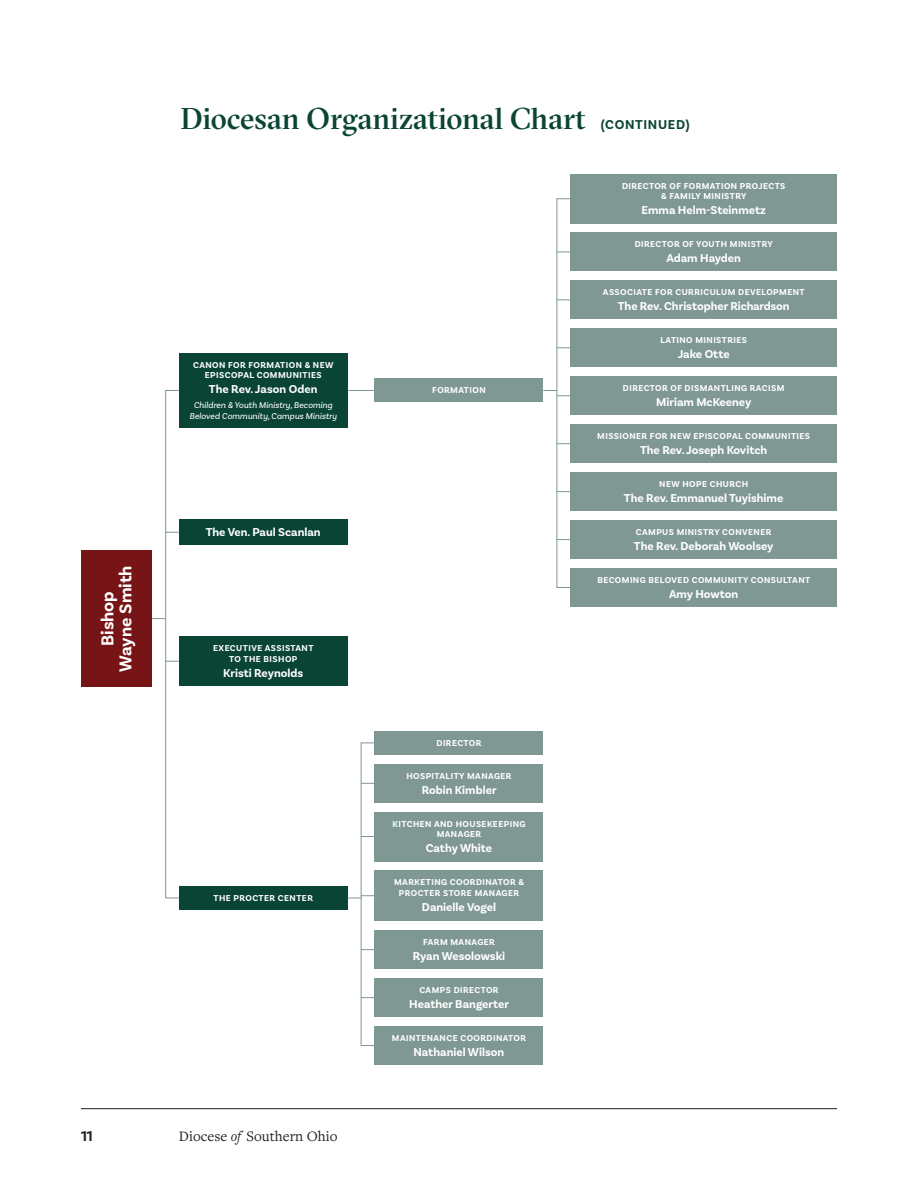
<style>
.page{position:relative;width:918px;height:1188px;background:#fff}
.page>*{position:absolute;margin:0;border:0;box-sizing:border-box;transform-origin:0 0}
.t1{font:500 30px "GT Sectra Fine";color:#094434}
.t2{font:700 18px/18px "Basic Sans";color:#fff;text-align:center}
.t3{font:15px "Freight Text Pro";color:#231f20}
.t4{font:700 15px "Basic Sans";color:#231f20}
.t5{font:700 13.5px "Basic Sans";letter-spacing:.05em;color:#094434}
.t6{font:700 12px "Basic Sans";color:#fff}
.t7{font:700 9px/10.5px "Basic Sans";letter-spacing:.05em;color:#fff;text-align:center}
.t8{font:italic 9px/10.5px "Basic Sans";color:#fff;text-align:center}
.s1{font-style:italic}
</style>
<div class="page">
<hr style="left:81px;top:1108px;width:756px;height:1px;background:#231f20">
<div style="left:179px;top:636px;width:169px;height:50px;background:#094434"></div>
<div style="left:179px;top:519px;width:169px;height:26px;background:#094434"></div>
<hr style="left:165px;top:390px;width:1px;height:508px;background:#809894">
<div style="left:179px;top:886px;width:169px;height:24px;background:#094434"></div>
<svg style="left:165px;top:898px;width:14px;height:1px"></svg>
<div style="left:375px;top:731px;width:168px;height:24px;background:#809894"></div>
<div style="left:375px;top:764px;width:168px;height:39px;background:#809894"></div>
<div style="left:375px;top:812px;width:168px;height:49px;background:#809894"></div>
<div style="left:375px;top:870px;width:168px;height:51px;background:#809894"></div>
<div style="left:375px;top:930px;width:168px;height:39px;background:#809894"></div>
<div style="left:375px;top:978px;width:168px;height:39px;background:#809894"></div>
<div style="left:375px;top:1026px;width:168px;height:39px;background:#809894"></div>
<hr style="left:361px;top:743px;width:1px;height:303px;background:#809894">
<svg style="left:361px;top:743px;width:14px;height:1px"></svg>
<svg style="left:362px;top:783px;width:13px;height:1px"></svg>
<svg style="left:362px;top:836px;width:13px;height:1px"></svg>
<svg style="left:348px;top:895px;width:27px;height:4px"></svg>
<svg style="left:362px;top:949px;width:13px;height:1px"></svg>
<svg style="left:362px;top:997px;width:13px;height:1px"></svg>
<svg style="left:362px;top:1045px;width:13px;height:1px"></svg>
<div style="left:179px;top:353px;width:169px;height:75px;background:#094434"></div>
<div style="left:375px;top:379px;width:168px;height:23px;background:#809894"></div>
<svg style="left:165px;top:390px;width:14px;height:1px"></svg>
<svg style="left:165px;top:532px;width:14px;height:1px"></svg>
<svg style="left:165px;top:661px;width:14px;height:1px"></svg>
<svg style="left:348px;top:390px;width:27px;height:1px"></svg>
<div style="left:570px;top:174px;width:267px;height:49px;background:#809894"></div>
<div style="left:570px;top:280px;width:267px;height:39px;background:#809894"></div>
<div style="left:570px;top:520px;width:267px;height:39px;background:#809894"></div>
<div style="left:570px;top:376px;width:267px;height:39px;background:#809894"></div>
<div style="left:570px;top:328px;width:267px;height:39px;background:#809894"></div>
<div style="left:570px;top:472px;width:267px;height:39px;background:#809894"></div>
<div style="left:570px;top:424px;width:267px;height:39px;background:#809894"></div>
<div style="left:570px;top:232px;width:267px;height:39px;background:#809894"></div>
<div style="left:570px;top:568px;width:267px;height:39px;background:#809894"></div>
<hr style="left:556px;top:199px;width:1px;height:389px;background:#809894">
<svg style="left:557px;top:299px;width:13px;height:1px"></svg>
<svg style="left:557px;top:347px;width:13px;height:1px"></svg>
<svg style="left:543px;top:390px;width:27px;height:6px"></svg>
<svg style="left:557px;top:443px;width:13px;height:1px"></svg>
<svg style="left:557px;top:491px;width:13px;height:1px"></svg>
<svg style="left:557px;top:539px;width:13px;height:1px"></svg>
<svg style="left:557px;top:587px;width:13px;height:1px"></svg>
<svg style="left:557px;top:198px;width:13px;height:1px"></svg>
<svg style="left:557px;top:252px;width:13px;height:1px"></svg>
<div style="left:81px;top:550px;width:71px;height:137px;background:#771415"></div>
<svg style="left:152px;top:618px;width:13px;height:1px"></svg>
<h1 class="t1" style="left:180px;top:101px;width:407px">Diocesan Organizational Chart</h1>
<h3 class="t5" style="left:601px;top:116px;width:90px">(CONTINUED)</h3>
<p class="t7" style="left:622px;top:181px;width:165px">DIRECTOR OF FORMATION PROJECTS &amp; FAMILY MINISTRY</p>
<h3 class="t6" style="left:641px;top:203px;width:126px">Emma Helm-Steinmetz</h3>
<p class="t7" style="left:635px;top:239px;width:140px">DIRECTOR OF YOUTH MINISTRY</p>
<h3 class="t6" style="left:666px;top:251px;width:76px">Adam Hayden</h3>
<p class="t7" style="left:603px;top:287px;width:203px">ASSOCIATE FOR CURRICULUM DEVELOPMENT</p>
<h3 class="t6" style="left:618px;top:299px;width:173px">The Rev. Christopher Richardson</h3>
<p class="t7" style="left:193px;top:360px;width:142px">CANON FOR FORMATION &amp; NEW<br>EPISCOPAL COMMUNITIES</p>
<h3 class="t6" style="left:209px;top:382px;width:110px">The Rev. Jason Oden</h3>
<p class="t8" style="left:190px;top:400px;width:149px">Children &amp; Youth Ministry, Becoming<br>Beloved Community, Campus Ministry</p>
<h2 class="t2" style="left:99px;top:672px;width:108px;rotate:-90deg">Bishop<br>Wayne Smith</h2>
<h3 class="t6" style="left:206px;top:525px;width:117px">The Ven. Paul Scanlan</h3>
<p class="t7" style="left:213px;top:643px;width:102px">EXECUTIVE ASSISTANT<br>TO THE BISHOP</p>
<h3 class="t6" style="left:223px;top:666px;width:82px">Kristi Reynolds</h3>
<p class="t7" style="left:213px;top:893px;width:101px">THE PROCTER CENTER</p>
<h3 class="t4" style="left:81px;top:1127px;width:13px">11</h3>
<h3 class="t3" style="left:179px;top:1126px;width:160px">Diocese <span class="s1">of</span> Southern Ohio</h3>
<p class="t7" style="left:432px;top:385px;width:55px">FORMATION</p>
<p class="t7" style="left:437px;top:738px;width:46px">DIRECTOR</p>
<p class="t7" style="left:406px;top:771px;width:107px">HOSPITALITY MANAGER</p>
<h3 class="t6" style="left:422px;top:783px;width:76px">Robin Kimbler</h3>
<p class="t7" style="left:392px;top:819px;width:135px">KITCHEN AND HOUSEKEEPING<br>MANAGER</p>
<h3 class="t6" style="left:426px;top:841px;width:68px">Cathy White</h3>
<p class="t7" style="left:394px;top:877px;width:131px">MARKETING COORDINATOR &amp;<br>PROCTER STORE MANAGER</p>
<h3 class="t6" style="left:422px;top:899px;width:76px">Danielle Vogel</h3>
<p class="t7" style="left:423px;top:937px;width:73px">FARM MANAGER</p>
<h3 class="t6" style="left:413px;top:949px;width:94px">Ryan Wesolowski</h3>
<p class="t7" style="left:419px;top:985px;width:81px">CAMPS DIRECTOR</p>
<h3 class="t6" style="left:409px;top:997px;width:101px">Heather Bangerter</h3>
<p class="t7" style="left:392px;top:1033px;width:136px">MAINTENANCE COORDINATOR</p>
<h3 class="t6" style="left:414px;top:1045px;width:92px">Nathaniel Wilson</h3>
<p class="t7" style="left:660px;top:335px;width:88px">LATINO MINISTRIES</p>
<h3 class="t6" style="left:678px;top:347px;width:54px">Jake Otte</h3>
<p class="t7" style="left:623px;top:383px;width:163px">DIRECTOR OF DISMANTLING RACISM</p>
<h3 class="t6" style="left:656px;top:395px;width:97px">Miriam McKeeney</h3>
<p class="t7" style="left:597px;top:431px;width:214px">MISSIONER FOR NEW EPISCOPAL COMMUNITIES</p>
<h3 class="t6" style="left:640px;top:443px;width:129px">The Rev. Joseph Kovitch</h3>
<p class="t7" style="left:659px;top:479px;width:90px">NEW HOPE CHURCH</p>
<h3 class="t6" style="left:624px;top:491px;width:161px">The Rev. Emmanuel Tuyishime</h3>
<p class="t7" style="left:636px;top:527px;width:137px">CAMPUS MINISTRY CONVENER</p>
<h3 class="t6" style="left:634px;top:539px;width:141px">The Rev. Deborah Woolsey</h3>
<p class="t7" style="left:597px;top:575px;width:214px">BECOMING BELOVED COMMUNITY CONSULTANT</p>
<h3 class="t6" style="left:669px;top:587px;width:71px">Amy Howton</h3>
</div>
